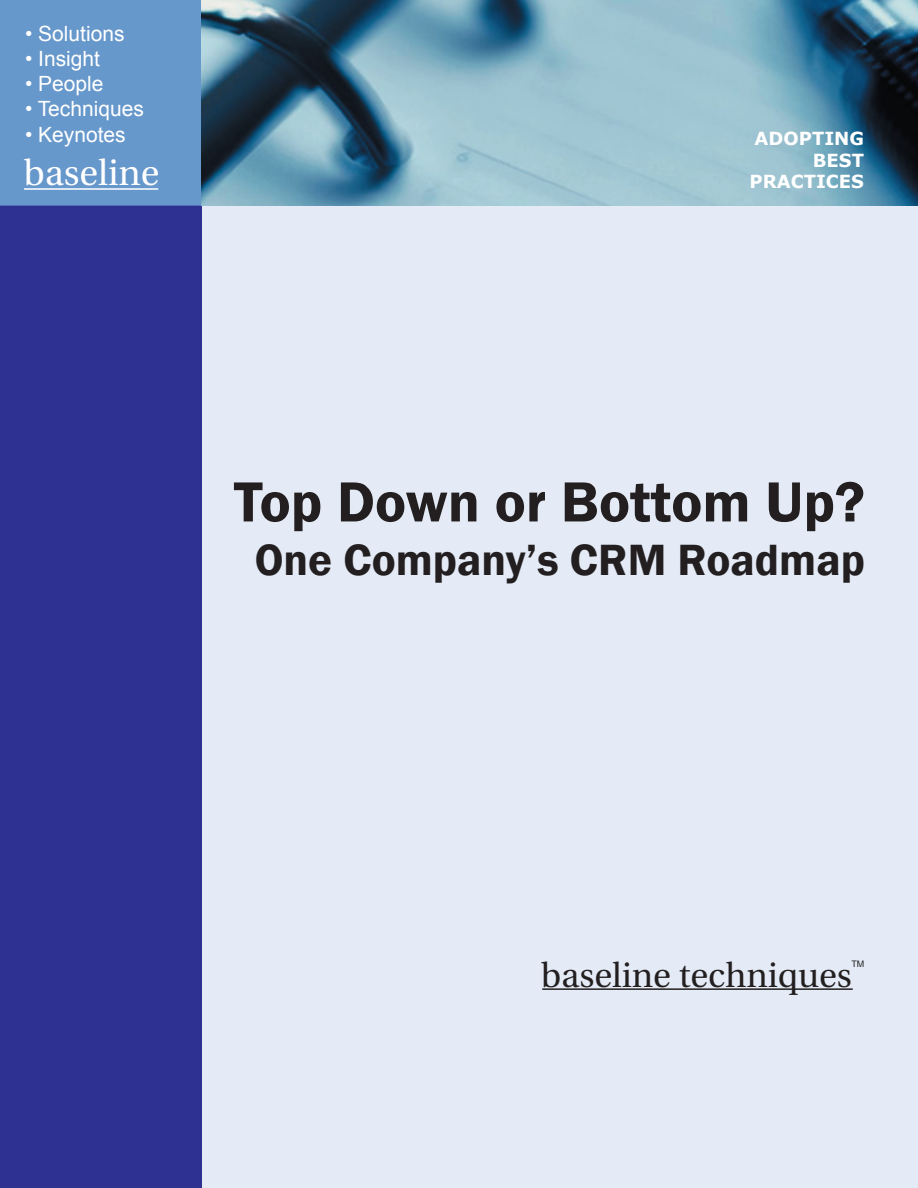
<style>
.page{position:relative;width:918px;height:1188px;background:#fff}
.page>*{position:absolute;margin:0;border:0;box-sizing:border-box;transform-origin:0 0}
.t1{font:600 58.5px "Franklin Gothic";color:#231f20}
.t2{font:600 45px "Franklin Gothic";color:#231f20}
.t3{font:36px "Utopia";color:#fff}
.t4{font:34.5px "Utopia";color:#231f20}
.t5{font:21px "Arial";color:#fff}
.t6{font:700 18px/21.6px "Verdana";color:#fff;text-align:right}
.t7{font:9px "Arial";color:#231f20}
</style>
<div class="page">
<div style="left:0;top:205px;width:918px;height:983px;background:#e4ebf6"></div>
<div style="left:0;top:0;width:202px;height:206px;background:#6798cb"></div>
<div style="left:0;top:206px;width:202px;height:982px;background:#2e3092"></div>
<hr style="left:24px;top:188px;width:134px;height:2px;background:#fff">
<img style="left:201px;top:0;width:717px;height:205px">
<hr style="left:542px;top:988px;width:311px;height:2px;background:#231f20">
<p class="t5" style="left:25px;top:19px;width:101px">• Solutions</p>
<p class="t5" style="left:25px;top:44px;width:77px">• Insight</p>
<p class="t5" style="left:25px;top:69px;width:80px">• People</p>
<p class="t5" style="left:25px;top:95px;width:121px">• Techniques</p>
<p class="t5" style="left:25px;top:120px;width:102px">• Keynotes</p>
<h3 class="t3" style="left:24px;top:153px;width:137px">baseline</h3>
<p class="t6" style="left:750px;top:127px;width:116px">ADOPTING<br>BEST<br>PRACTICES</p>
<h1 class="t1" style="left:234px;top:466px;width:633px">Top Down or Bottom Up?</h1>
<h2 class="t2" style="left:255px;top:533px;width:612px">One Company’s CRM Roadmap</h2>
<h3 class="t4" style="left:541px;top:956px;width:313px">baseline techniques</h3>
<p class="t7" style="left:851px;top:958px;width:14px">TM</p>
</div>
